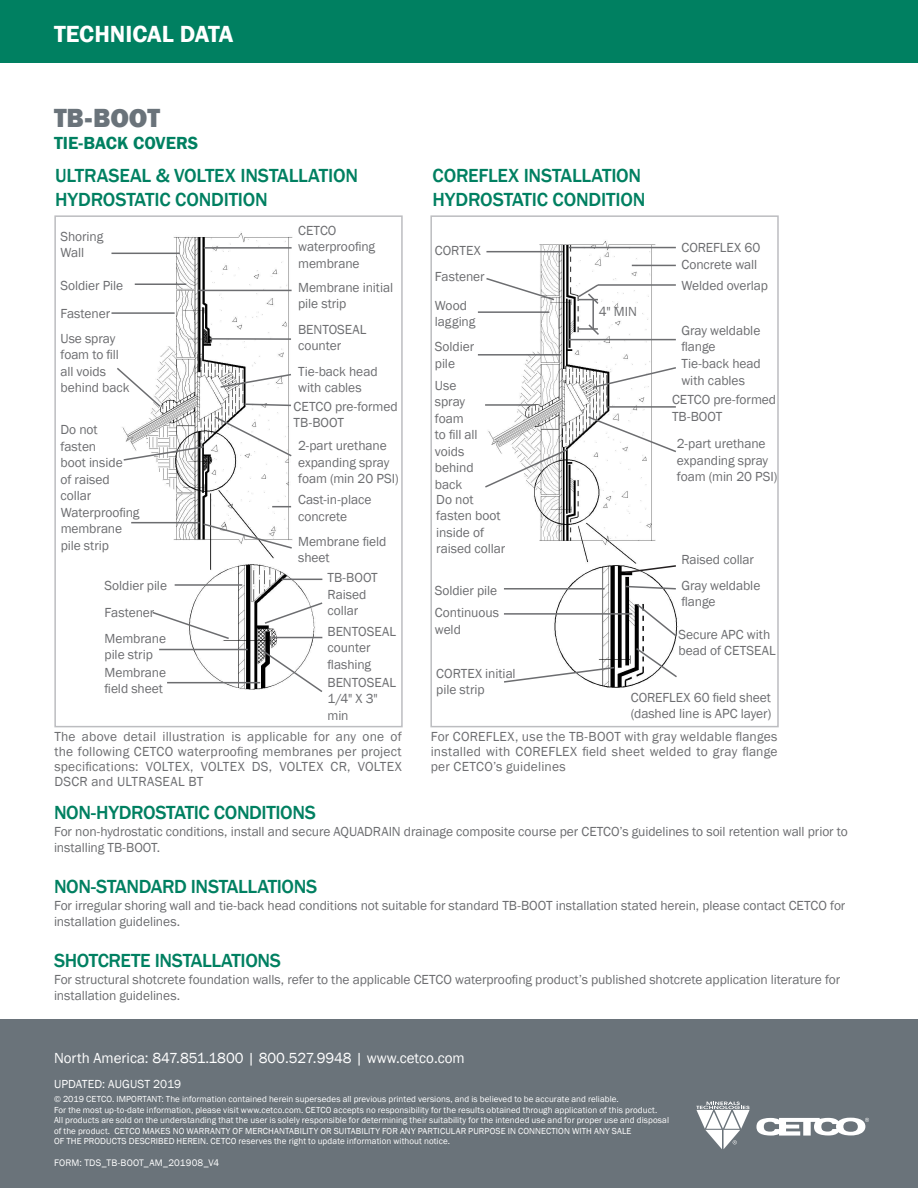
<style>
.page{position:relative;width:918px;height:1188px;background:#fff}
.page>*{position:absolute;margin:0;border:0;box-sizing:border-box;transform-origin:0 0}
.t1{font:800 27px "Franklin Gothic";color:#6a737a}
.t2{font:600 24px "Franklin Gothic";color:#fff}
.t3{font:500 19.5px/23.4px "Franklin Gothic";letter-spacing:-.015em;color:#008061}
.t4{font:600 18px "Franklin Gothic";color:#008061}
.t5{font:15px "Franklin Gothic";color:#fff}
.BODYCOPY-small{font:13.5px/16.5px "Franklin Gothic";letter-spacing:-.005em;color:#6c6d70}
.BODYCOPY{font:13.5px/15px "Franklin Gothic";letter-spacing:-.005em;color:#6c6d70}
.t6{font:12px "Franklin Gothic";letter-spacing:.005em;color:#fff}
.t7{font:9.75px "Franklin Gothic";letter-spacing:.02em;color:#fff}
.t8{font:9px/10.5px "Franklin Gothic";letter-spacing:.01em;color:#fff}
</style>
<div class="page">
<div style="left:0;top:0;width:918px;height:63px;background:#008061"></div>
<div style="left:0;top:1019px;width:918px;height:169px;background:#6a737a"></div>
<svg style="left:756px;top:1118px;width:113px;height:18px"></svg>
<svg style="left:696px;top:1102px;width:54px;height:47px"></svg>
<img style="left:111px;top:233px;width:212px;height:457px">
<div style="left:54px;top:215px;width:349px;height:512px;border:2px solid #bcbdc0"></div>
<img style="left:477px;top:241px;width:199px;height:447px">
<div style="left:430px;top:215px;width:349px;height:512px;border:2px solid #bcbdc0"></div>
<hr style="left:111px;top:253px;width:69px;height:1px;background:#6c6d70">
<hr style="left:111px;top:312px;width:64px;height:2px;background:#6c6d70">
<svg style="left:115px;top:366px;width:47px;height:42px"></svg>
<svg style="left:122px;top:445px;width:83px;height:17px"></svg>
<hr style="left:131px;top:522px;width:69px;height:1px;background:#6c6d70">
<svg style="left:272px;top:506px;width:19px;height:1px"></svg>
<hr style="left:198px;top:290px;width:94px;height:1px;background:#6c6d70">
<hr style="left:204px;top:247px;width:88px;height:2px;background:#6c6d70">
<svg style="left:219px;top:373px;width:74px;height:16px"></svg>
<hr style="left:210px;top:338px;width:81px;height:2px;background:#6c6d70">
<svg style="left:213px;top:415px;width:80px;height:43px"></svg>
<svg style="left:243px;top:403px;width:50px;height:4px"></svg>
<hr style="left:568px;top:247px;width:108px;height:1px;background:#6c6d70">
<svg style="left:579px;top:323px;width:22px;height:14px"></svg>
<hr style="left:592px;top:300px;width:2px;height:29px;background:#6c6d70">
<hr style="left:568px;top:339px;width:108px;height:1px;background:#6c6d70">
<hr style="left:486px;top:251px;width:77px;height:1px;background:#6c6d70">
<hr style="left:478px;top:311px;width:71px;height:2px;background:#6c6d70">
<hr style="left:478px;top:354px;width:83px;height:2px;background:#6c6d70">
<hr style="left:632px;top:265px;width:44px;height:1px;background:#6c6d70">
<hr style="left:135px;top:283px;width:51px;height:2px;background:#6c6d70">
<svg style="left:202px;top:522px;width:92px;height:28px"></svg>
<hr style="left:282px;top:579px;width:40px;height:1px;background:#6c6d70">
<svg style="left:263px;top:601px;width:60px;height:24px"></svg>
<svg style="left:259px;top:647px;width:64px;height:45px"></svg>
<hr style="left:175px;top:584px;width:67px;height:2px;background:#6c6d70">
<svg style="left:151px;top:611px;width:80px;height:29px"></svg>
<hr style="left:167px;top:682px;width:93px;height:1px;background:#6c6d70">
<hr style="left:159px;top:649px;width:89px;height:1px;background:#6c6d70">
<svg style="left:485px;top:277px;width:71px;height:25px"></svg>
<hr style="left:485px;top:404px;width:50px;height:2px;background:#6c6d70">
<svg style="left:483px;top:447px;width:87px;height:42px"></svg>
<hr style="left:598px;top:284px;width:78px;height:2px;background:#6c6d70">
<svg style="left:577px;top:283px;width:23px;height:23px"></svg>
<hr style="left:608px;top:406px;width:68px;height:2px;background:#6c6d70">
<svg style="left:587px;top:415px;width:89px;height:38px"></svg>
<hr style="left:504px;top:588px;width:101px;height:2px;background:#6c6d70">
<hr style="left:504px;top:613px;width:128px;height:2px;background:#6c6d70">
<svg style="left:502px;top:666px;width:114px;height:18px"></svg>
<svg style="left:624px;top:585px;width:52px;height:5px"></svg>
<svg style="left:635px;top:602px;width:43px;height:36px"></svg>
<svg style="left:635px;top:647px;width:42px;height:32px"></svg>
<svg style="left:591px;top:366px;width:85px;height:23px"></svg>
<hr style="left:272px;top:637px;width:50px;height:1px;background:#6c6d70">
<svg style="left:624px;top:564px;width:52px;height:10px"></svg>
<h2 class="t2" style="left:54px;top:19px;width:181px">TECHNICAL DATA</h2>
<p class="t1" style="left:54px;top:100px;width:108px">TB-BOOT</p>
<p class="t4" style="left:54px;top:132px;width:146px">TIE-BACK COVERS</p>
<p class="t3" style="left:55px;top:164px;width:304px">ULTRASEAL &amp; VOLTEX INSTALLATION<br>HYDROSTATIC CONDITION</p>
<p class="t3" style="left:433px;top:164px;width:214px">COREFLEX INSTALLATION<br>HYDROSTATIC CONDITION</p>
<p class="BODYCOPY-small" style="left:60px;top:228px;width:44px">Shoring<br>Wall</p>
<p class="BODYCOPY-small" style="left:60px;top:278px;width:64px">Soldier Pile</p>
<p class="BODYCOPY-small" style="left:60px;top:306px;width:51px">Fastener</p>
<p class="BODYCOPY-small" style="left:60px;top:330px;width:71px">Use spray foam to fill all voids behind back</p>
<p class="BODYCOPY-small" style="left:60px;top:422px;width:64px">Do not fasten boot inside of raised collar</p>
<p class="BODYCOPY-small" style="left:61px;top:504px;width:80px">Waterproofing membrane pile strip</p>
<p class="BODYCOPY-small" style="left:105px;top:578px;width:64px">Soldier pile</p>
<p class="BODYCOPY-small" style="left:105px;top:604px;width:51px">Fastener</p>
<p class="BODYCOPY-small" style="left:105px;top:631px;width:63px">Membrane pile strip</p>
<p class="BODYCOPY-small" style="left:105px;top:664px;width:63px">Membrane field sheet</p>
<p class="BODYCOPY-small" style="left:298px;top:222px;width:79px">CETCO waterproofing membrane</p>
<p class="BODYCOPY-small" style="left:298px;top:279px;width:97px">Membrane initial pile strip</p>
<p class="BODYCOPY-small" style="left:298px;top:321px;width:70px">BENTOSEAL counter</p>
<p class="BODYCOPY-small" style="left:298px;top:363px;width:81px">Tie-back head with cables</p>
<p class="BODYCOPY-small" style="left:294px;top:398px;width:106px">CETCO pre-formed<br>TB-BOOT</p>
<p class="BODYCOPY-small" style="left:298px;top:438px;width:102px">2-part urethane expanding spray foam (min 20 PSI)</p>
<p class="BODYCOPY-small" style="left:298px;top:492px;width:75px">Cast-in-place concrete</p>
<p class="BODYCOPY-small" style="left:298px;top:533px;width:90px">Membrane field sheet</p>
<p class="BODYCOPY-small" style="left:328px;top:586px;width:40px">Raised collar</p>
<p class="BODYCOPY-small" style="left:328px;top:569px;width:52px">TB-BOOT</p>
<p class="BODYCOPY-small" style="left:328px;top:623px;width:70px">BENTOSEAL counter flashing</p>
<p class="BODYCOPY-small" style="left:328px;top:674px;width:70px">BENTOSEAL<br>1/4" X 3" min</p>
<p class="BODYCOPY-small" style="left:435px;top:242px;width:47px">CORTEX</p>
<p class="BODYCOPY-small" style="left:435px;top:268px;width:51px">Fastener</p>
<p class="BODYCOPY-small" style="left:435px;top:297px;width:42px">Wood lagging</p>
<p class="BODYCOPY-small" style="left:435px;top:339px;width:41px">Soldier pile</p>
<p class="BODYCOPY-small" style="left:435px;top:377px;width:44px">Use spray foam to fill all voids behind back</p>
<p class="BODYCOPY-small" style="left:436px;top:491px;width:70px">Do not fasten boot inside of raised collar</p>
<p class="BODYCOPY-small" style="left:435px;top:582px;width:64px">Soldier pile</p>
<p class="BODYCOPY-small" style="left:435px;top:605px;width:66px">Continuous weld</p>
<p class="BODYCOPY-small" style="left:436px;top:665px;width:81px">CORTEX initial pile strip</p>
<p class="BODYCOPY-small" style="left:599px;top:304px;width:39px">4" MIN</p>
<p class="BODYCOPY-small" style="left:681px;top:240px;width:80px">COREFLEX 60</p>
<p class="BODYCOPY-small" style="left:681px;top:257px;width:77px">Concrete wall</p>
<p class="BODYCOPY-small" style="left:681px;top:277px;width:88px">Welded overlap</p>
<p class="BODYCOPY-small" style="left:681px;top:322px;width:80px">Gray weldable flange</p>
<p class="BODYCOPY-small" style="left:681px;top:356px;width:81px">Tie-back head with cables</p>
<p class="BODYCOPY-small" style="left:672px;top:392px;width:106px">CETCO pre-formed<br>TB-BOOT</p>
<p class="BODYCOPY-small" style="left:677px;top:436px;width:102px">2-part urethane expanding spray foam (min 20 PSI)</p>
<p class="BODYCOPY-small" style="left:681px;top:552px;width:74px">Raised collar</p>
<p class="BODYCOPY-small" style="left:681px;top:577px;width:80px">Gray weldable flange</p>
<p class="BODYCOPY-small" style="left:678px;top:626px;width:99px">Secure APC with bead of CETSEAL</p>
<p class="BODYCOPY-small" style="left:631px;top:689px;width:142px">COREFLEX 60 field sheet (dashed line is APC layer)</p>
<p class="BODYCOPY" style="left:54px;top:729px;width:349px;text-align:justify">The above detail illustration is applicable for any one of the following CETCO waterproofing membranes per project specifications: VOLTEX, VOLTEX DS, VOLTEX CR, VOLTEX DSCR and ULTRASEAL BT</p>
<p class="BODYCOPY" style="left:431px;top:729px;width:348px;text-align:justify">For COREFLEX, use the TB-BOOT with gray weldable flanges installed with COREFLEX field sheet welded to gray flange per CETCO’s guidelines</p>
<p class="t3" style="left:54px;top:801px;width:263px">NON-HYDROSTATIC CONDITIONS</p>
<p class="BODYCOPY" style="left:54px;top:823px;width:795px;line-height:16.5px">For non-hydrostatic conditions, install and secure AQUADRAIN drainage composite course per CETCO’s guidelines to soil retention wall prior to installing TB-BOOT.</p>
<p class="t3" style="left:54px;top:875px;width:265px">NON-STANDARD INSTALLATIONS</p>
<p class="BODYCOPY" style="left:54px;top:897px;width:793px;line-height:16.5px">For irregular shoring wall and tie-back head conditions not suitable for standard TB-BOOT installation stated herein, please contact CETCO for installation guidelines.</p>
<p class="t3" style="left:54px;top:949px;width:229px">SHOTCRETE INSTALLATIONS</p>
<p class="BODYCOPY" style="left:54px;top:971px;width:788px;line-height:16.5px">For structural shotcrete foundation walls, refer to the applicable CETCO waterproofing product’s published shotcrete application literature for installation guidelines.</p>
<p class="t5" style="left:54px;top:1049px;width:412px">North America: 847.851.1800 | 800.527.9948 | www.cetco.com</p>
<p class="t8" style="left:54px;top:1094px;width:617px">© 2019 CETCO. IMPORTANT: The information contained herein supersedes all previous printed versions, and is believed to be accurate and reliable.<br>For the most up-to-date information, please visit www.cetco.com. CETCO accepts no responsibility for the results obtained through application of this product.<br>All products are sold on the understanding that the user is solely responsible for determining their suitability for the intended use and for proper use and disposal of the product. CETCO MAKES NO WARRANTY OF MERCHANTABILITY OR SUITABILITY FOR ANY PARTICULAR PURPOSE IN CONNECTION WITH ANY SALE<br>OF THE PRODUCTS DESCRIBED HEREIN. CETCO reserves the right to update information without notice.</p>
<p class="t6" style="left:54px;top:1076px;width:129px">UPDATED: AUGUST 2019</p>
<p class="t7" style="left:54px;top:1157px;width:167px">FORM: TDS_TB-BOOT_AM_201908_V4</p>
</div>
